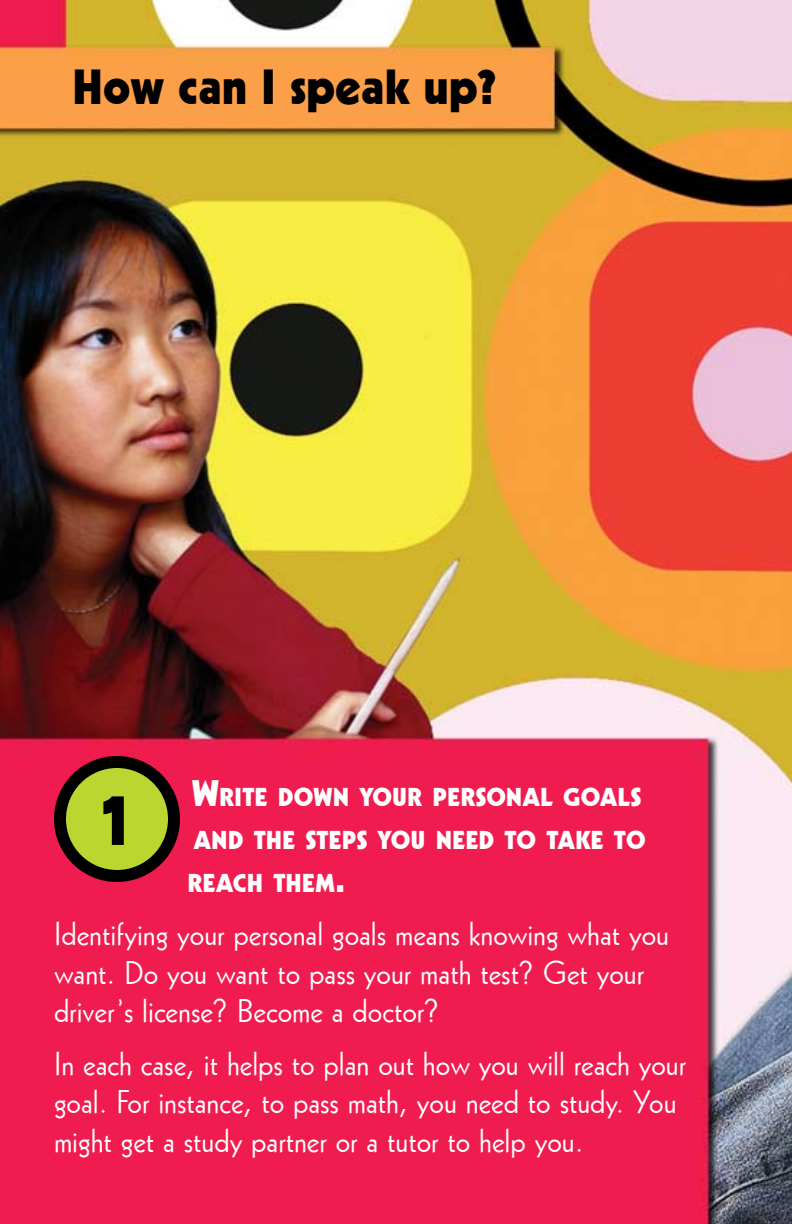
<style>
.page{position:relative;width:792px;height:1224px;background:#fff}
.page>*{position:absolute;margin:0;border:0;box-sizing:border-box;transform-origin:0 0}
.t1{font:72px "Geometric 231 BT Heavy C";color:#000}
.t2{font:48px "Geometric 231 BT Heavy C";color:#000}
.t3{font:32px/38.4px "Geometric 231 BT Roman C";color:#fff}
.t4{font:25.2px/43.2px "Geometric 231 BT Heavy C";color:#fff}
.s1{font-size:36px}
</style>
<div class="page">
<img style="left:0;top:0;width:792px;height:1224px">
<div style="left:60px;top:762px;width:114px;height:114px;background:#bcd631;border-radius:50%"></div>
<div style="left:54px;top:756px;width:126px;height:126px;border:12px solid #000;border-radius:50%"></div>
<h1 class="t2" style="left:72px;top:58px;width:426px">How can I speak up?</h1>
<h3 class="t4" style="left:188px;top:775px;width:460px"><span class="s1">W</span>RITE DOWN YOUR PERSONAL GOALS<br>AND THE STEPS YOU NEED TO TAKE TO<br>REACH THEM<span class="s1">.</span></h3>
<p class="t3" style="left:54px;top:914px;width:617px">Identifying your personal goals means knowing what you want. Do you want to pass your math test? Get your driver’s license? Become a doctor?</p>
<p class="t3" style="left:54px;top:1043px;width:634px">In each case, it helps to plan out how you will reach your goal. For instance, to pass math, you need to study. You might get a study partner or a tutor to help you.</p>
<h2 class="t1" style="left:96px;top:775px;width:42px">1</h2>
</div>
